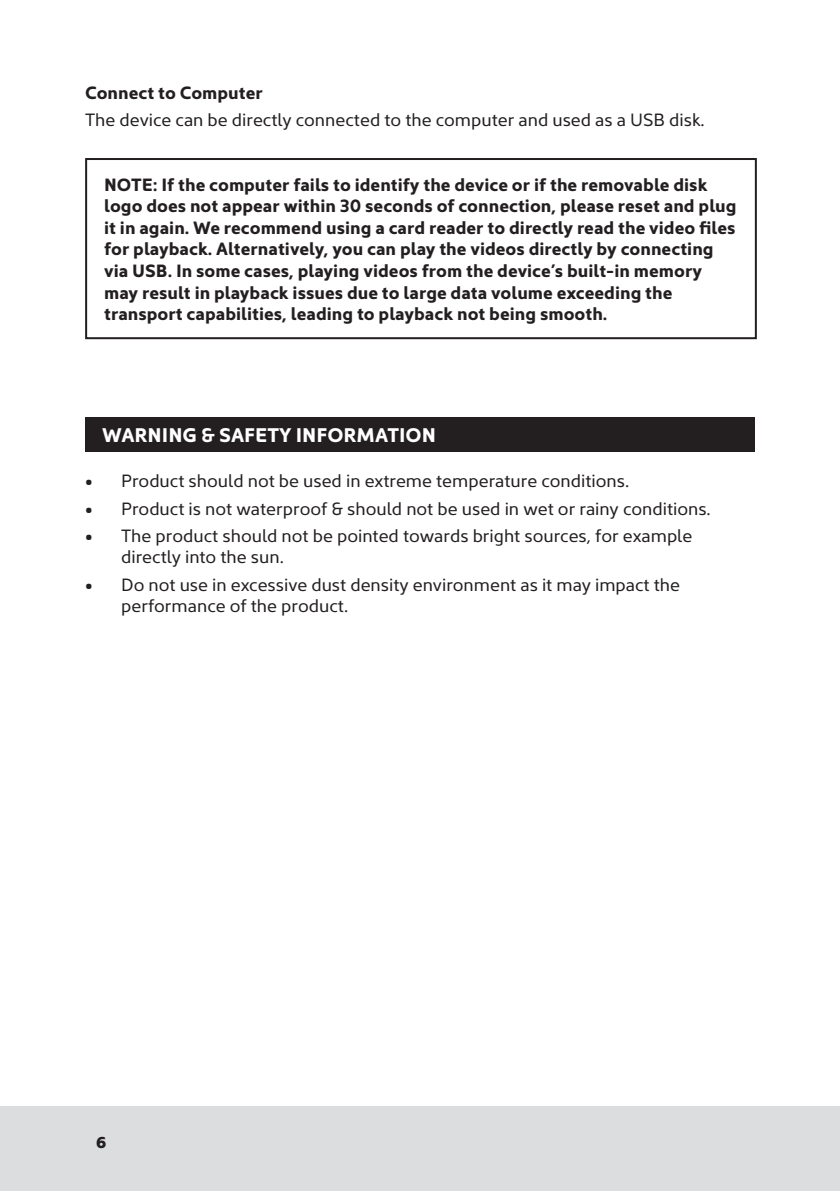
<style>
.page{position:relative;width:840px;height:1191px;background:#fff}
.page>*{position:absolute;margin:0;border:0;box-sizing:border-box;transform-origin:0 0}
.t1{font:700 20px "Kyrial Sans Pro";color:#fff}
.t2{font:700 18px/21.6px "Kyrial Sans Pro";color:#231f20}
.t3{font:18px/21.6px "Kyrial Sans Pro";color:#231f20}
.t4{font:900 16px "Kyrial Sans Pro";color:#231f20}
</style>
<div class="page">
<div style="left:0;top:1106px;width:839px;height:85px;background:#dcdddf"></div>
<div style="left:85px;top:417px;width:669px;height:34px;background:#231f20"></div>
<div style="left:85px;top:158px;width:671px;height:181px;border:2px solid #231f20"></div>
<p class="t2" style="left:85px;top:80px;width:179px">Connect to Computer</p>
<p class="t3" style="left:85px;top:108px;width:621px">The device can be directly connected to the computer and used as a USB disk.</p>
<p class="t2" style="left:104px;top:172px;width:633px">NOTE: If the computer fails to identify the device or if the removable disk logo does not appear within 30 seconds of connection, please reset and plug it in again. We recommend using a card reader to directly read the video files for playback. Alternatively, you can play the videos directly by connecting via USB. In some cases, playing videos from the device’s built-in memory may result in playback issues due to large data volume exceeding the transport capabilities, leading to playback not being smooth.</p>
<p class="t1" style="left:102px;top:420px;width:335px">WARNING &amp; SAFETY INFORMATION</p>
<p class="t3" style="left:85px;top:469px;width:545px">• Product should not be used in extreme temperature conditions.</p>
<p class="t3" style="left:85px;top:496px;width:627px">• Product is not waterproof &amp; should not be used in wet or rainy conditions.</p>
<p class="t3" style="left:121px;top:524px;width:572px;text-indent:-36px">• The product should not be pointed towards bright sources, for example directly into the sun.</p>
<p class="t3" style="left:121px;top:572px;width:560px;text-indent:-36px">• Do not use in excessive dust density environment as it may impact the performance of the product.</p>
<p class="t4" style="left:96px;top:1130px;width:12px">6</p>
</div>
